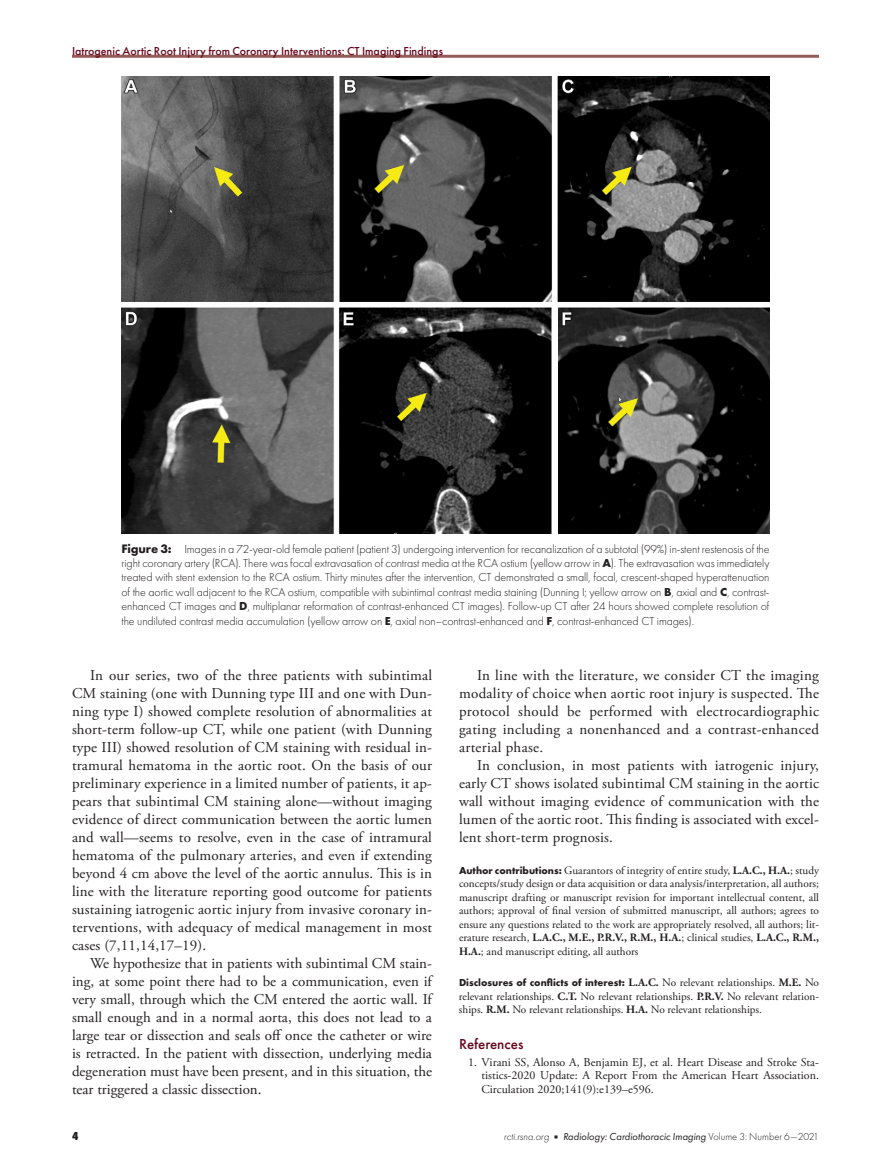
<style>
.page{position:relative;width:891px;height:1175px;background:#fff}
.page>*{position:absolute;margin:0;border:0;box-sizing:border-box;transform-origin:0 0}
.t1{font:15px/18px "Adobe Garamond Pro";letter-spacing:.01em;color:#231f20;text-align:justify}
.t2{font:500 15px "Futura PT";color:#65051c}
.t3{font:300 12px/14.4px "Futura PT";letter-spacing:-.01em;color:#231f20;text-align:justify}
.t4{font:12px/13.5px "Adobe Garamond Pro";color:#231f20;text-align:justify}
.t5{font:500 12px "Futura PT";color:#65051c}
.t6{font:800 12px "Futura PT Cond";color:#231f20}
.t7{font:11.25px/13.5px "Adobe Garamond Pro";color:#231f20;text-align:justify}
.t8{font:700 10.5px "Futura PT";color:#231f20}
.t9{font:italic 10.5px "Futura PT";color:#231f20}
.s1{font-weight:700;font-size:12.75px}
.s2{font-weight:700}
.s3{font-family:"Futura PT";font-weight:700;font-size:10.5px}
.s4{font-family:"Adobe Garamond Pro";font-size:11.25px}
.s5{font-family:"Adobe Garamond Pro";font-weight:400;font-size:11.25px}
.s6{font-weight:300}
.s7{font-family:"Universal Newswith Comm Pi";font-style:normal;font-size:6px}
.s8{font-weight:300;font-style:normal}
</style>
<div class="page">
<hr style="left:72px;top:55px;width:747px;height:3px;background:#965c59">
<img style="left:122px;top:77px;width:648px;height:457px">
<p class="t5" style="left:72px;top:43px;width:373px">Iatrogenic Aortic Root Injury from Coronary Interventions: CT Imaging Findings</p>
<p class="t3" style="left:121px;top:541px;width:650px"><span class="s1">Figure 3:</span> Images in a 72-year-old female patient (patient 3) undergoing intervention for recanalization of a subtotal (99%) in-stent restenosis of the right coronary artery (RCA). There was focal extravasation of contrast media at the RCA ostium (yellow arrow in <span class="s2">A</span>). The extravasation was immediately treated with stent extension to the RCA ostium. Thirty minutes after the intervention, CT demonstrated a small, focal, crescent-shaped hyperattenuation of the aortic wall adjacent to the RCA ostium, compatible with subintimal contrast media staining (Dunning I; yellow arrow on <span class="s2">B</span>, axial and <span class="s2">C</span>, contrast&shy;enhanced CT images and <span class="s2">D</span>, multiplanar reformation of contrast-enhanced CT images). Follow-up CT after 24 hours showed complete resolution of the undiluted contrast media accumulation (yellow arrow on <span class="s2">E</span>, axial non–contrast-enhanced and <span class="s2">F</span>, contrast-enhanced CT images).</p>
<p class="t1" style="left:72px;top:667px;width:362px;text-indent:18px">In our series, two of the three patients with subintimal CM staining (one with Dunning type III and one with Dun&shy;ning type I) showed complete resolution of abnormalities at short-term follow-up CT, while one patient (with Dunning type III) showed resolution of CM staining with residual in&shy;tramural hematoma in the aortic root. On the basis of our preliminary experience in a limited number of patients, it ap&shy;pears that subintimal CM staining alone—without imaging evidence of direct communication between the aortic lumen and wall—seems to resolve, even in the case of intramural hematoma of the pulmonary arteries, and even if extending beyond 4 cm above the level of the aortic annulus. This is in line with the literature reporting good outcome for patients sustaining iatrogenic aortic injury from invasive coronary in&shy;terventions, with adequacy of medical management in most cases (7,11,14,17–19).</p>
<p class="t1" style="left:72px;top:955px;width:362px;text-indent:18px">We hypothesize that in patients with subintimal CM stain&shy;ing, at some point there had to be a communication, even if very small, through which the CM entered the aortic wall. If small enough and in a normal aorta, this does not lead to a large tear or dissection and seals off once the catheter or wire is retracted. In the patient with dissection, underlying media degeneration must have been present, and in this situation, the tear triggered a classic dissection.</p>
<p class="t1" style="left:459px;top:667px;width:362px;text-indent:18px">In line with the literature, we consider CT the imaging modality of choice when aortic root injury is suspected. The protocol should be performed with electrocardiographic gating including a nonenhanced and a contrast-enhanced arterial phase.</p>
<p class="t1" style="left:459px;top:757px;width:362px;text-indent:18px">In conclusion, in most patients with iatrogenic injury, early CT shows isolated subintimal CM staining in the aortic wall without imaging evidence of communication with the lumen of the aortic root. This finding is associated with excel&shy;lent short-term prognosis.</p>
<p class="t7" style="left:459px;top:863px;width:362px"><span class="s3">Author contributions:</span> Guarantors of integrity of entire study, <span class="s2">L.A.C., H.A.</span>; study concepts/study design or data acquisition or data analysis/interpretation, all authors; manuscript drafting or manuscript revision for important intellectual content, all authors; approval of final version of submitted manuscript, all authors; agrees to ensure any questions related to the work are appropriately resolved, all authors; lit&shy;erature research, <span class="s2">L.A.C., M.E., P.R.V., R.M., H.A.</span>; clinical studies, <span class="s2">L.A.C., R.M., H.A.</span>; and manuscript editing, all authors</p>
<p class="t8" style="left:459px;top:975px;width:362px">Disclosures of conflicts of interest: <span class="s4">L.A.C.</span> <span class="s5">No relevant relationships.</span> <span class="s4">M.E.</span> <span class="s5">No</span></p>
<p class="t7" style="left:459px;top:989px;width:361px">relevant relationships. <span class="s2">C.T.</span> No relevant relationships. <span class="s2">P.R.V.</span> No relevant relation&shy;ships. <span class="s2">R.M.</span> No relevant relationships. <span class="s2">H.A.</span> No relevant relationships.</p>
<p class="t2" style="left:459px;top:1035px;width:66px">References</p>
<p class="t4" style="left:482px;top:1055px;width:339px;text-indent:-14px">1. Virani SS, Alonso A, Benjamin EJ, et al. Heart Disease and Stroke Sta&shy;tistics-2020 Update: A Report From the American Heart Association.<br>Circulation 2020;141(9):e139–e596.</p>
<p class="t6" style="left:72px;top:1128px;width:8px">4</p>
<p class="t9" style="left:504px;top:1130px;width:317px"><span class="s6">rcti.rsna.org</span> <span class="s7">n</span> Radiology: Cardiothoracic Imaging <span class="s8">Volume 3: Number 6—2021</span></p>
</div>
